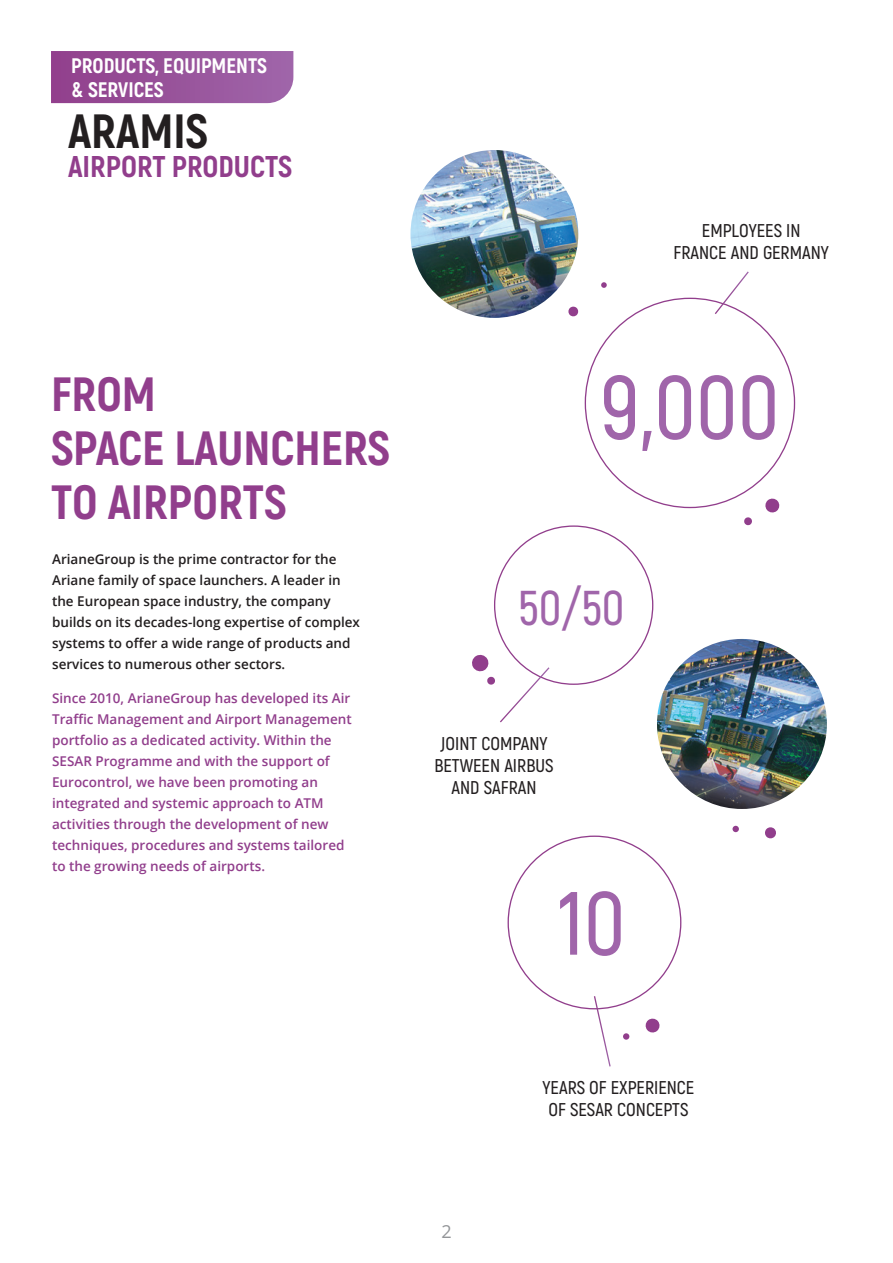
<style>
.page{position:relative;width:893px;height:1263px;background:#fff}
.page>*{position:absolute;margin:0;border:0;box-sizing:border-box;transform-origin:0 0}
.t1{font:600 90px "Akrobat";color:#a065aa}
.t2{font:600 48.9px "Akrobat";color:#a065aa}
.t3{font:800 48px/54px "Akrobat";color:#913e8c}
.t4{font:800 48px "Akrobat";color:#231f20}
.t5{font:800 30px "Akrobat";color:#913e8c}
.t6{font:800 21px/24px "Akrobat";color:#fff}
.t7{font:600 18.45px/22.2px "Akrobat";color:#231f20;text-align:center}
.t8{font:18px "Open Sans";color:#939598}
.t9{font:600 13.5px/21px "Open Sans";color:#913e8c}
.t10{font:600 13.5px/21px "Open Sans";color:#231f20}
</style>
<div class="page">
<svg style="left:51px;top:51px;width:242px;height:52px;background:#99549b"></svg>
<img style="left:657px;top:639px;width:170px;height:170px;border-radius:85px">
<svg style="left:765px;top:827px;width:11px;height:12px"></svg>
<div style="left:732px;top:826px;width:7px;height:6px;background:#913e8c;border-radius:50%"></div>
<img style="left:410px;top:150px;width:168px;height:168px;border-radius:84px">
<svg style="left:744px;top:517px;width:8px;height:9px"></svg>
<svg style="left:568px;top:306px;width:11px;height:11px"></svg>
<svg style="left:601px;top:282px;width:6px;height:6px"></svg>
<svg style="left:645px;top:1018px;width:15px;height:15px"></svg>
<svg style="left:765px;top:498px;width:15px;height:15px"></svg>
<svg style="left:713px;top:271px;width:36px;height:45px"></svg>
<svg style="left:593px;top:996px;width:19px;height:71px"></svg>
<svg style="left:472px;top:654px;width:79px;height:69px"></svg>
<div style="left:623px;top:1033px;width:6px;height:7px;background:#913e8c;border-radius:50%"></div>
<h3 class="t6" style="left:71px;top:54px;width:197px">PRODUCTS, EQUIPMENTS &amp; SERVICES</h3>
<h3 class="t4" style="left:68px;top:101px;width:142px">ARAMIS</h3>
<h3 class="t5" style="left:68px;top:147px;width:226px">AIRPORT PRODUCTS</h3>
<h3 class="t3" style="left:51px;top:367px;width:341px">FROM<br>SPACE LAUNCHERS<br>TO AIRPORTS</h3>
<p class="t10" style="left:52px;top:548px;width:309px">ArianeGroup is the prime contractor for the Ariane family of space launchers. A leader in the European space industry, the company builds on its decades-long expertise of complex systems to offer a wide range of products and services to numerous other sectors.</p>
<p class="t9" style="left:52px;top:687px;width:301px">Since 2010, ArianeGroup has developed its Air Traffic Management and Airport Management portfolio as a dedicated activity. Within the SESAR Programme and with the support of Eurocontrol, we have been promoting an integrated and systemic approach to ATM activities through the development of new techniques, procedures and systems tailored to the growing needs of airports.</p>
<h3 class="t7" style="left:674px;top:219px;width:157px">EMPLOYEES IN<br>FRANCE AND GERMANY</h3>
<h1 class="t1" style="left:600px;top:353px;width:181px">9,000</h1>
<h2 class="t2" style="left:518px;top:578px;width:108px">50/50</h2>
<h3 class="t7" style="left:434px;top:732px;width:121px">JOINT COMPANY<br>BETWEEN AIRBUS<br>AND SAFRAN</h3>
<h1 class="t1" style="left:558px;top:869px;width:69px">10</h1>
<h3 class="t8" style="left:441px;top:1219px;width:12px">2</h3>
<h3 class="t7" style="left:542px;top:1076px;width:153px">YEARS OF EXPERIENCE<br>OF SESAR CONCEPTS</h3>
</div>
